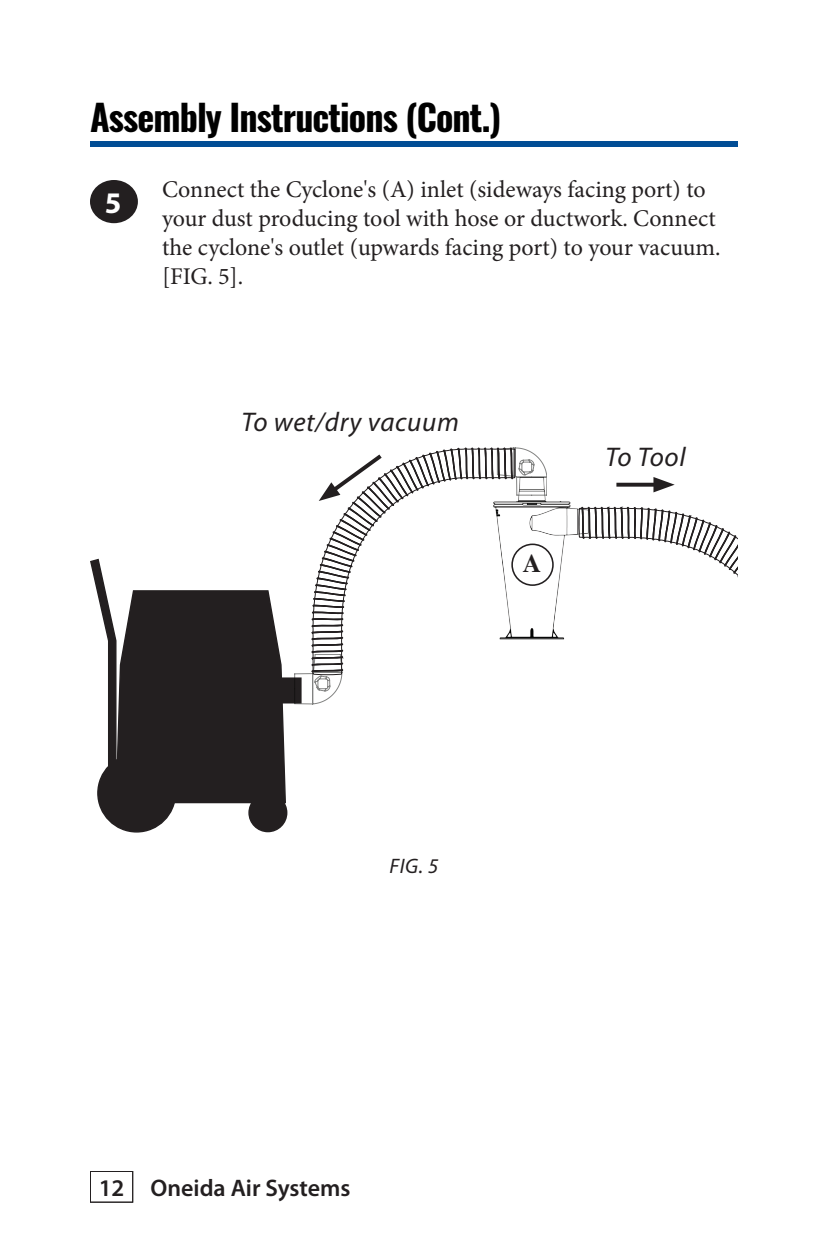
<style>
.page{position:relative;width:828px;height:1260px;background:#fff}
.page>*{position:absolute;margin:0;border:0;box-sizing:border-box;transform-origin:0 0}
.t1{font:700 36px "Oswald";letter-spacing:-.025em;color:#000}
.t2{font:700 30px "Myriad Pro";color:#fff}
.t3{font:italic 27px "Myriad Pro";letter-spacing:.025em;color:#231f20}
.t4{font:700 25.6px "Times";color:#231f20}
.t5{font:24px/28.8px "Minion Pro";color:#231f20}
.t6{font:600 24px "Myriad Pro";color:#231f20}
.t7{font:italic 21px "Myriad Pro";color:#231f20}
</style>
<div class="page">
<div style="left:90px;top:1171px;width:43px;height:32px;border:1px solid #231f20"></div>
<div style="left:90px;top:141px;width:648px;height:6px;background:#014d95"></div>
<div style="left:90px;top:180px;width:48px;height:43px;background:#231f20;border-radius:50%"></div>
<img style="left:515px;top:473px;width:64px;height:167px">
<div style="left:98px;top:754px;width:77px;height:78px;background:#231f20;border-radius:50%"></div>
<div style="left:249px;top:794px;width:38px;height:38px;background:#231f20;border-radius:50%"></div>
<div style="left:248px;top:793px;width:39px;height:39px;border:1px solid #231f20;border-radius:50%"></div>
<div style="left:270px;top:678px;width:31px;height:25px;background:#231f20"></div>
<div style="left:269px;top:677px;width:33px;height:27px;border:1px solid #231f20"></div>
<svg style="left:90px;top:558px;width:197px;height:246px"></svg>
<hr style="left:164px;top:593px;width:1px;height:112px;background:#231f20">
<hr style="left:173px;top:593px;width:1px;height:112px;background:#231f20">
<hr style="left:184px;top:593px;width:1px;height:112px;background:#231f20">
<hr style="left:193px;top:593px;width:1px;height:112px;background:#231f20">
<hr style="left:202px;top:593px;width:1px;height:112px;background:#231f20">
<hr style="left:212px;top:593px;width:1px;height:112px;background:#231f20">
<hr style="left:222px;top:593px;width:1px;height:112px;background:#231f20">
<hr style="left:232px;top:593px;width:1px;height:112px;background:#231f20">
<svg style="left:579px;top:506px;width:159px;height:72px"></svg>
<svg style="left:294px;top:657px;width:49px;height:48px"></svg>
<svg style="left:513px;top:447px;width:33px;height:49px"></svg>
<svg style="left:312px;top:448px;width:203px;height:227px"></svg>
<svg style="left:616px;top:483px;width:37px;height:4px"></svg>
<svg style="left:653px;top:477px;width:22px;height:15px"></svg>
<svg style="left:319px;top:451px;width:67px;height:50px"></svg>
<h1 class="t1" style="left:90px;top:92px;width:413px">Assembly Instructions (Cont.)</h1>
<p class="t2" style="left:105px;top:183px;width:18px">5</p>
<p class="t5" style="left:162px;top:175px;width:560px">Connect the Cyclone's (A) inlet (sideways facing port) to your dust producing tool with hose or ductwork. Connect the cyclone's outlet (upwards facing port) to your vacuum. [FIG. 5].</p>
<p class="t3" style="left:241px;top:406px;width:219px">To wet/dry vacuum</p>
<p class="t4" style="left:523px;top:548px;width:20px">A</p>
<p class="t3" style="left:606px;top:441px;width:82px">To Tool</p>
<p class="t7" style="left:390px;top:853px;width:50px">FIG. 5</p>
<p class="t6" style="left:99px;top:1173px;width:253px">12 Oneida Air Systems</p>
</div>
